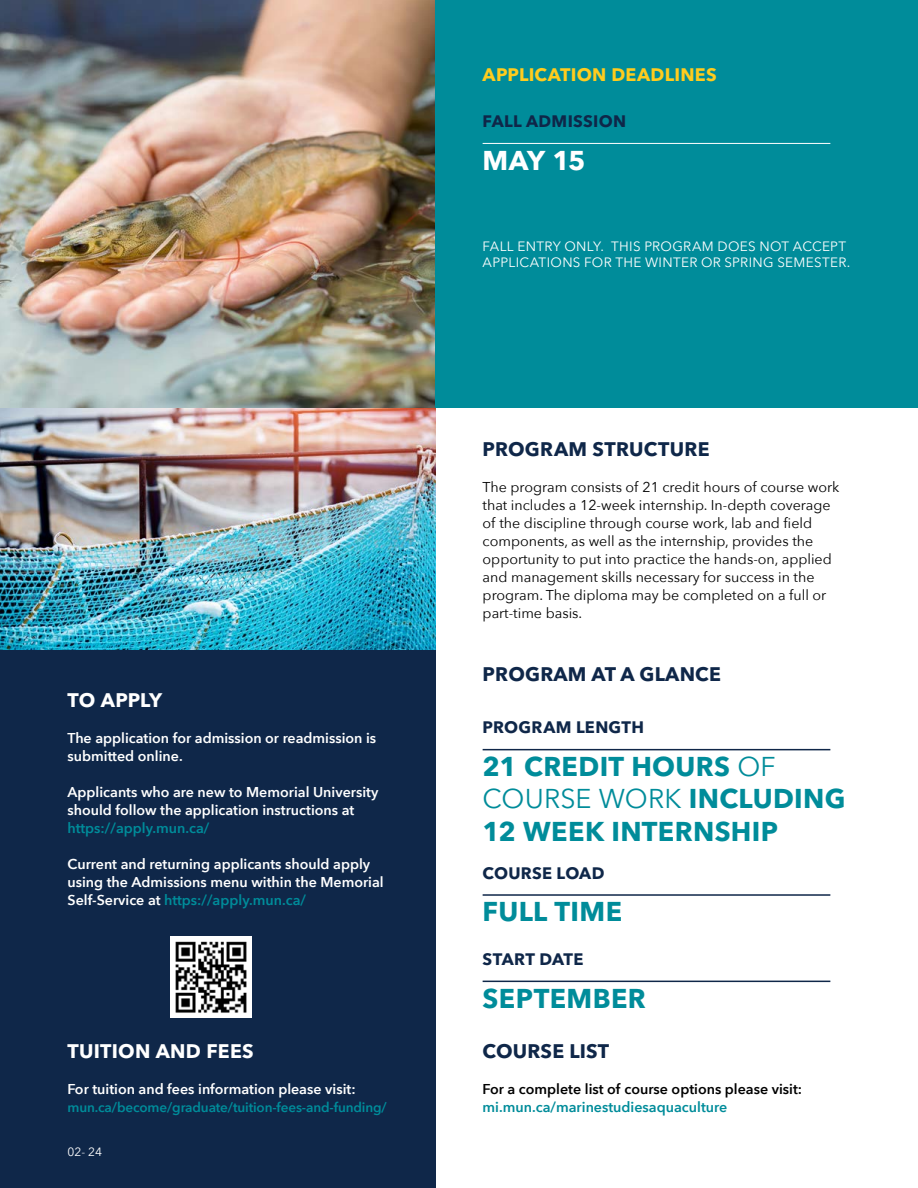
<style>
.page{position:relative;width:918px;height:1188px;background:#fff}
.page>*{position:absolute;margin:0;border:0;box-sizing:border-box;transform-origin:0 0}
.t1{font:700 27px/32.4px "Avenir Next LT Pro";letter-spacing:.01em;color:#008c9a}
.t2{font:700 27px "Avenir Next LT Pro";color:#fff}
.t3{font:700 19.5px "Avenir Next LT Pro";letter-spacing:.01em;color:#0f2749}
.t4{font:700 19.5px "Avenir Next LT Pro";letter-spacing:.01em;color:#fff}
.t5{font:700 18px "Avenir Next LT Pro";letter-spacing:.01em;color:#ffcc1e}
.t6{font:700 16.5px "Avenir Next LT Pro";letter-spacing:.015em;color:#0f2749}
.t7{font:14.25px/18px "Avenir Next";color:#000}
.t8{font:600 14.25px/18px "Avenir Next";color:#fff}
.t9{font:600 14.25px "Avenir Next";color:#008c9a}
.t10{font:600 14.25px "Avenir Next";color:#000}
.t11{font:13.5px/16.2px "Avenir Next";letter-spacing:.025em;color:#fff}
.t12{font:600 13.5px "Avenir Next";letter-spacing:-.01em;color:#008c9a}
.t13{font:12px "Avenir Next";color:#fff}
.s1{color:#008c9a}
.s2{font-weight:400}
</style>
<div class="page">
<div style="left:0;top:407px;width:435px;height:781px;background:#0f2749"></div>
<img style="left:170px;top:936px;width:81px;height:81px">
<hr style="left:483px;top:749px;width:347px;height:1px;background:#0f2749">
<hr style="left:483px;top:894px;width:347px;height:2px;background:#0f2749">
<hr style="left:483px;top:981px;width:347px;height:1px;background:#0f2749">
<img style="left:0;top:0;width:435px;height:649px">
<div style="left:435px;top:0;width:483px;height:407px;background:#008c9a"></div>
<hr style="left:483px;top:143px;width:347px;height:1px;background:#fff">
<h2 class="t4" style="left:68px;top:688px;width:96px">TO APPLY</h2>
<p class="t8" style="left:68px;top:728px;width:310px">The application for admission or readmission is submitted online.</p>
<p class="t8" style="left:68px;top:782px;width:312px">Applicants who are new to Memorial University should follow the application instructions at</p>
<p class="t9" style="left:68px;top:815px;width:144px">https://apply.mun.ca/</p>
<p class="t8" style="left:68px;top:854px;width:318px">Current and returning applicants should apply using the Admissions menu within the Memorial<br>Self-Service at <span class="s1">https://apply.mun.ca/</span></p>
<h2 class="t4" style="left:68px;top:1039px;width:188px">TUITION AND FEES</h2>
<p class="t8" style="left:68px;top:1080px;width:290px">For tuition and fees information please visit:</p>
<p class="t12" style="left:68px;top:1096px;width:321px">mun.ca/become/graduate/tuition-fees-and-funding/</p>
<p class="t13" style="left:68px;top:1142px;width:36px">02- 24</p>
<p class="t5" style="left:483px;top:64px;width:236px">APPLICATION DEADLINES</p>
<p class="t6" style="left:483px;top:111px;width:145px">FALL ADMISSION</p>
<h1 class="t2" style="left:483px;top:144px;width:105px">MAY 15</h1>
<p class="t11" style="left:483px;top:237px;width:369px">FALL ENTRY ONLY. THIS PROGRAM DOES NOT ACCEPT<br>APPLICATIONS FOR THE WINTER OR SPRING SEMESTER.</p>
<h2 class="t3" style="left:483px;top:438px;width:228px">PROGRAM STRUCTURE</h2>
<p class="t7" style="left:483px;top:478px;width:358px">The program consists of 21 credit hours of course work that includes a 12-week internship. In-depth coverage of the discipline through course work, lab and field components, as well as the internship, provides the opportunity to put into practice the hands-on, applied and management skills necessary for success in the program. The diploma may be completed on a full or part-time basis.</p>
<h2 class="t3" style="left:483px;top:662px;width:240px">PROGRAM AT A GLANCE</h2>
<p class="t6" style="left:483px;top:717px;width:163px">PROGRAM LENGTH</p>
<h1 class="t1" style="left:483px;top:750px;width:364px">21 CREDIT HOURS <span class="s2">OF<br>COURSE WORK</span> INCLUDING<br>12 WEEK INTERNSHIP</h1>
<p class="t6" style="left:483px;top:863px;width:123px">COURSE LOAD</p>
<h1 class="t1" style="left:483px;top:896px;width:141px">FULL TIME</h1>
<p class="t6" style="left:483px;top:949px;width:102px">START DATE</p>
<h1 class="t1" style="left:483px;top:982px;width:165px">SEPTEMBER</h1>
<h2 class="t3" style="left:483px;top:1040px;width:128px">COURSE LIST</h2>
<p class="t10" style="left:483px;top:1077px;width:321px">For a complete list of course options please visit:</p>
<p class="t9" style="left:483px;top:1095px;width:246px">mi.mun.ca/marinestudiesaquaculture</p>
</div>
